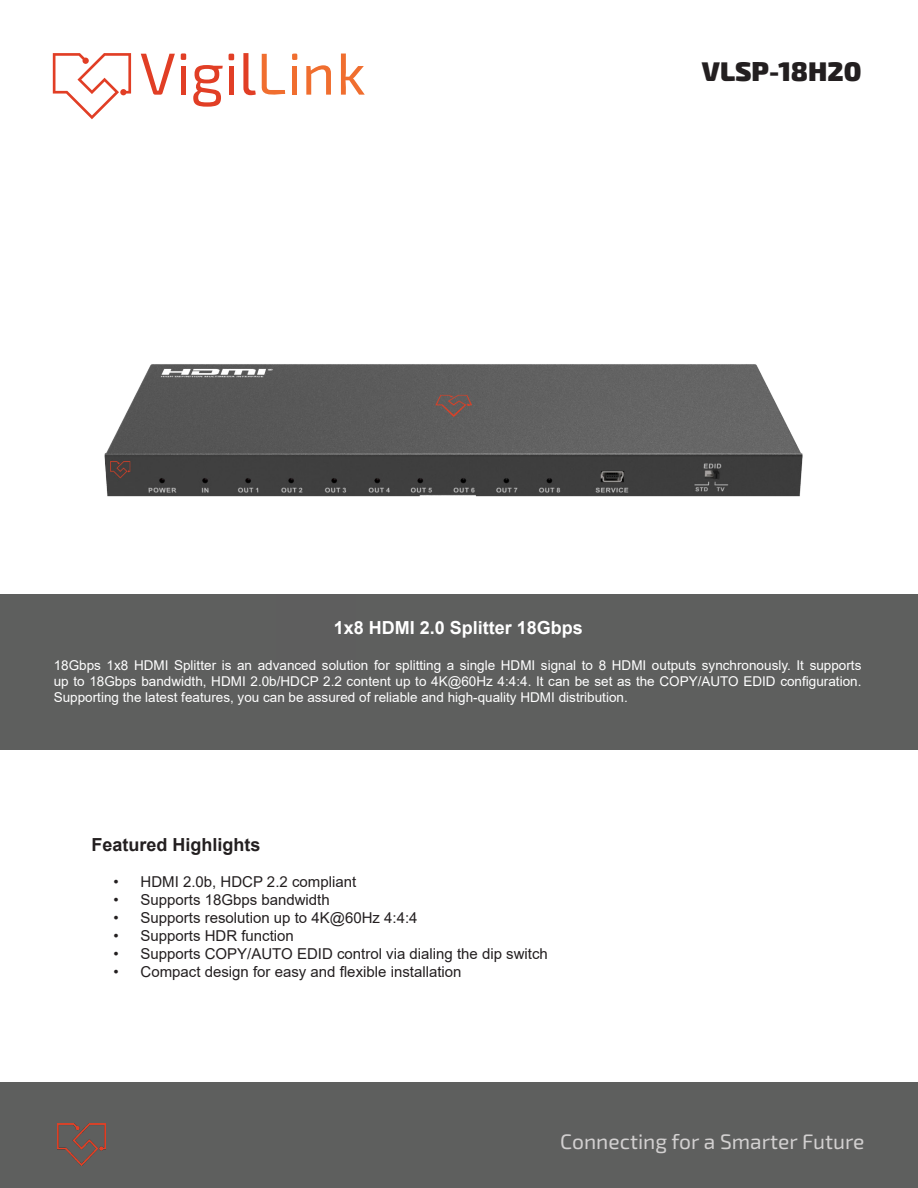
<style>
.page{position:relative;width:918px;height:1188px;background:#fff}
.page>*{position:absolute;margin:0;border:0;box-sizing:border-box;transform-origin:0 0}
.t1{font:27px "Exo 2";color:#231f20}
.t2{font:21px "Exo 2";color:#d2d0d0}
.t3{font:700 18px "Arial";color:#fff}
.t4{font:700 18px "Arial";color:#231f20}
.t5{font:15px "Arial";color:#231f20}
.t6{font:13.5px/16.2px "Arial";color:#fff;text-align:justify}
</style>
<div class="page">
<div style="left:0;top:594px;width:918px;height:156px;background:#5e5f5e"></div>
<div style="left:0;top:1082px;width:918px;height:106px;background:#5e5f5e"></div>
<svg style="left:292px;top:53px;width:6px;height:7px"></svg>
<div style="left:292px;top:66px;width:5px;height:28px;background:#f06e2f"></div>
<svg style="left:306px;top:65px;width:25px;height:30px"></svg>
<svg style="left:341px;top:54px;width:24px;height:41px"></svg>
<svg style="left:53px;top:53px;width:78px;height:66px"></svg>
<svg style="left:141px;top:54px;width:34px;height:41px"></svg>
<div style="left:181px;top:66px;width:5px;height:29px;background:#e13e25"></div>
<svg style="left:181px;top:53px;width:5px;height:7px"></svg>
<svg style="left:193px;top:65px;width:30px;height:42px"></svg>
<div style="left:229px;top:66px;width:5px;height:29px;background:#e13e25"></div>
<svg style="left:243px;top:53px;width:42px;height:43px"></svg>
<svg style="left:229px;top:54px;width:5px;height:6px"></svg>
<img style="left:57px;top:1123px;width:48px;height:43px">
<img style="left:104px;top:364px;width:699px;height:133px">
<p class="t1" style="left:702px;top:53px;width:161px">VLSP-18H20</p>
<p class="t3" style="left:334px;top:615px;width:251px">1x8 HDMI 2.0 Splitter 18Gbps</p>
<p class="t6" style="left:54px;top:657px;width:809px">18Gbps 1x8 HDMI Splitter is an advanced solution for splitting a single HDMI signal to 8 HDMI outputs synchronously. It supports up to 18Gbps bandwidth, HDMI 2.0b/HDCP 2.2 content up to 4K@60Hz 4:4:4. It can be set as the COPY/AUTO EDID configuration.<br>Supporting the latest features, you can be assured of reliable and high-quality HDMI distribution.</p>
<p class="t4" style="left:91px;top:832px;width:171px">Featured Highlights</p>
<p class="t5" style="left:114px;top:871px;width:244px">• HDMI 2.0b, HDCP 2.2 compliant</p>
<p class="t5" style="left:114px;top:889px;width:218px">• Supports 18Gbps bandwidth</p>
<p class="t5" style="left:114px;top:907px;width:306px">• Supports resolution up to 4K@60Hz 4:4:4</p>
<p class="t5" style="left:114px;top:925px;width:182px">• Supports HDR function</p>
<p class="t5" style="left:114px;top:943px;width:436px">• Supports COPY/AUTO EDID control via dialing the dip switch</p>
<p class="t5" style="left:114px;top:961px;width:349px">• Compact design for easy and flexible installation</p>
<p class="t2" style="left:560px;top:1127px;width:306px">Connecting for a Smarter Future</p>
</div>
